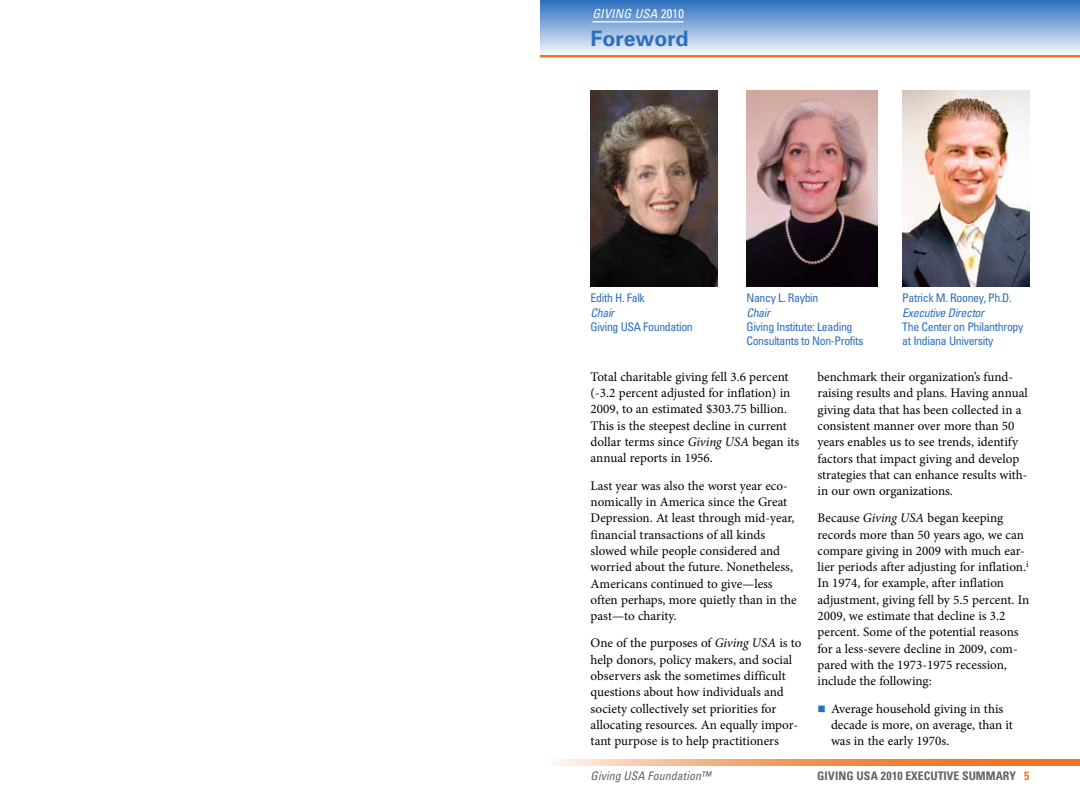
<style>
.page{position:relative;width:1080px;height:810px;background:#fff}
.page>*{position:absolute;margin:0;border:0;box-sizing:border-box;transform-origin:0 0}
.t1{font:700 21.25px "Univers";color:#2c6fbd}
.t2{font:13.12px/16.4px "Minion Pro";color:#000}
.t3{font:italic condensed 12.5px "Univers";letter-spacing:.02em;color:#fff}
.t4{font:condensed 11.88px/14.4px "Univers";letter-spacing:-.03em;color:#2c6fbd}
.t5{font:700 condensed 11.88px "Univers";color:#636466}
.t6{font:italic condensed 11.88px "Univers";letter-spacing:-.03em;color:#2c6fbd}
.t7{font:italic condensed 11.88px "Univers";letter-spacing:.01em;color:#636466}
.s1{font-style:normal}
.s2{font-style:italic}
.s3{color:#ed7523}
</style>
<div class="page">
<svg style="left:553px;top:759px;width:527px;height:6px;background:#f29d63"></svg>
<div style="left:540px;top:0;width:540px;height:56px;background:linear-gradient(to bottom,#2c6fbd,#f5f9fc)"></div>
<hr style="left:540px;top:55px;width:540px;height:3px;background:#ed7523">
<hr style="left:592px;top:21px;width:92px;height:1px;background:#fff">
<img style="left:591px;top:90px;width:127px;height:197px">
<img style="left:747px;top:90px;width:131px;height:197px">
<img style="left:902px;top:90px;width:127px;height:197px">
<p class="t3" style="left:592px;top:5px;width:93px">GIVING USA <span class="s1">2010</span></p>
<h1 class="t1" style="left:591px;top:25px;width:100px">Foreword</h1>
<p class="t4" style="left:591px;top:290px;width:56px">Edith H. Falk</p>
<p class="t6" style="left:591px;top:305px;width:25px">Chair</p>
<p class="t4" style="left:591px;top:319px;width:104px">Giving USA Foundation</p>
<p class="t4" style="left:746px;top:290px;width:74px">Nancy L. Raybin</p>
<p class="t6" style="left:746px;top:305px;width:25px">Chair</p>
<p class="t4" style="left:746px;top:319px;width:118px">Giving Institute: Leading<br>Consultants to Non-Profits</p>
<p class="t4" style="left:902px;top:290px;width:111px">Patrick M. Rooney, Ph.D.</p>
<p class="t6" style="left:902px;top:305px;width:83px">Executive Director</p>
<p class="t4" style="left:902px;top:319px;width:123px">The Center on Philanthropy at Indiana University</p>
<p class="t2" style="left:591px;top:368px;width:210px">Total charitable giving fell 3.6 percent (-3.2 percent adjusted for inflation) in 2009, to an estimated $303.75 billion.<br>This is the steepest decline in current dollar terms since <span class="s2">Giving USA</span> began its annual reports in 1956.</p>
<p class="t2" style="left:591px;top:477px;width:208px">Last year was also the worst year eco&shy;nomically in America since the Great Depression. At least through mid-year, financial transactions of all kinds slowed while people considered and worried about the future. Nonetheless, Americans continued to give—less often perhaps, more quietly than in the past—to charity.</p>
<p class="t2" style="left:591px;top:635px;width:212px">One of the purposes of <span class="s2">Giving USA</span> is to help donors, policy makers, and social observers ask the sometimes difficult questions about how individuals and society collectively set priorities for allocating resources. An equally impor&shy;tant purpose is to help practitioners</p>
<p class="t2" style="left:818px;top:369px;width:212px">benchmark their organization’s fund&shy;raising results and plans. Having annual giving data that has been collected in a consistent manner over more than 50 years enables us to see trends, identify factors that impact giving and develop strategies that can enhance results with&shy;in our own organizations.</p>
<p class="t2" style="left:817px;top:510px;width:213px">Because <span class="s2">Giving USA</span> began keeping records more than 50 years ago, we can compare giving in 2009 with much ear&shy;lier periods after adjusting for inflation.<sup>i </sup>In 1974, for example, after inflation adjustment, giving fell by 5.5 percent. In 2009, we estimate that decline is 3.2 percent. Some of the potential reasons for a less-severe decline in 2009, com&shy;pared with the 1973-1975 recession, include the following:</p>
<p class="t2" style="left:831px;top:700px;width:183px">Average household giving in this decade is more, on average, than it was in the early 1970s.</p>
<p class="t7" style="left:591px;top:769px;width:122px">Giving USA Foundation™</p>
<p class="t5" style="left:817px;top:769px;width:214px">GIVING USA 2010 EXECUTIVE SUMMARY <span class="s3">5</span></p>
</div>
